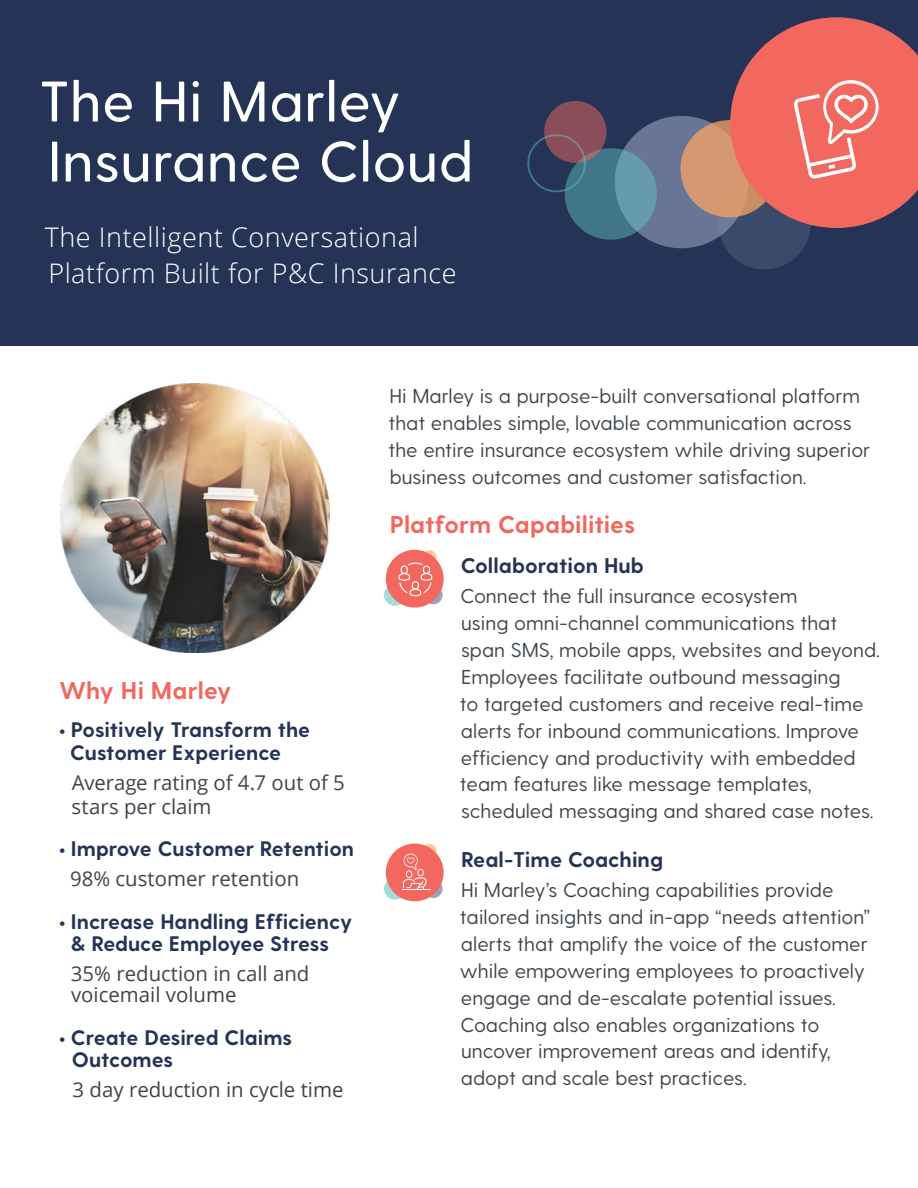
<style>
.page{position:relative;width:918px;height:1188px;background:#fff}
.page>*{position:absolute;margin:0;border:0;box-sizing:border-box;transform-origin:0 0}
.t1{font:500 57px/60px "Greycliff CF";letter-spacing:.01em;color:#fff}
.t2{font:300 27px/36px "Open Sans";letter-spacing:.02em;color:#fff}
.t3{font:700 24.3px "Greycliff CF";letter-spacing:.005em;color:#f2685e}
.t4{font:700 21.3px "Greycliff CF";color:#253456}
.t5{font:700 21px/22.5px "Greycliff CF";color:#253456}
.t6{font:20.4px/24px "Open Sans";color:#3d454c}
.t7{font:20.1px/27px "Greycliff CF";color:#3d454c}
.s1{font-weight:800;font-size:19.5px}
</style>
<div class="page">
<div style="left:0;top:0;width:918px;height:346px;background:#253456"></div>
<svg style="left:423px;top:550px;width:13px;height:14px"></svg>
<div style="left:384px;top:584px;width:22px;height:22px;background:#a5dbdb;border-radius:50%"></div>
<div style="left:386px;top:550px;width:58px;height:58px;background:#f2685e;border-radius:50%"></div>
<svg style="left:398px;top:563px;width:45px;height:41px"></svg>
<svg style="left:423px;top:844px;width:13px;height:14px"></svg>
<svg style="left:424px;top:879px;width:19px;height:19px"></svg>
<svg style="left:384px;top:878px;width:22px;height:22px"></svg>
<div style="left:386px;top:844px;width:58px;height:57px;background:#f2685e;border-radius:50%"></div>
<svg style="left:402px;top:854px;width:28px;height:36px"></svg>
<img style="left:60px;top:384px;width:269px;height:269px">
<svg style="left:527px;top:17px;width:391px;height:252px"></svg>
<h1 class="t1" style="left:39px;top:74px;width:436px">The Hi Marley<br>Insurance Cloud</h1>
<h2 class="t2" style="left:45px;top:222px;width:413px">The Intelligent Conversational<br>Platform Built for P&amp;C Insurance</h2>
<p class="t3" style="left:59px;top:680px;width:174px">Why Hi Marley</p>
<p class="t5" style="left:70px;top:720px;width:242px;text-indent:-11px"><span class="s1">•</span> Positively Transform the<br>Customer Experience</p>
<p class="t6" style="left:72px;top:772px;width:275px">Average rating of 4.7 out of 5 stars per claim</p>
<p class="t5" style="left:59px;top:838px;width:297px"><span class="s1">•</span> Improve Customer Retention</p>
<p class="t6" style="left:70px;top:868px;width:231px">98% customer retention</p>
<p class="t5" style="left:59px;top:911px;width:295px;text-align:center"><span class="s1">•</span> Increase Handling Efficiency &amp; Reduce Employee Stress</p>
<p class="t6" style="left:71px;top:965px;width:240px;line-height:21px">35% reduction in call and voicemail volume</p>
<p class="t5" style="left:72px;top:1027px;width:222px;text-indent:-13px"><span class="s1">•</span> Create Desired Claims<br>Outcomes</p>
<p class="t6" style="left:73px;top:1080px;width:272px">3 day reduction in cycle time</p>
<p class="t7" style="left:388px;top:383px;width:483px">Hi Marley is a purpose-built conversational platform that enables simple, lovable communication across the entire insurance ecosystem while driving superior business outcomes and customer satisfaction.</p>
<p class="t3" style="left:390px;top:514px;width:247px">Platform Capabilities</p>
<p class="t4" style="left:461px;top:555px;width:185px">Collaboration Hub</p>
<p class="t7" style="left:460px;top:583px;width:421px">Connect the full insurance ecosystem<br>using omni-channel communications that span SMS, mobile apps, websites and beyond.<br>Employees facilitate outbound messaging<br>to targeted customers and receive real-time alerts for inbound communications. Improve efficiency and productivity with embedded team features like message templates, scheduled messaging and shared case notes.</p>
<p class="t4" style="left:461px;top:849px;width:204px">Real-Time Coaching</p>
<p class="t7" style="left:460px;top:877px;width:412px">Hi Marley’s Coaching capabilities provide tailored insights and in-app “needs attention” alerts that amplify the voice of the customer while empowering employees to proactively engage and de-escalate potential issues.<br>Coaching also enables organizations to uncover improvement areas and identify, adopt and scale best practices.</p>
</div>
